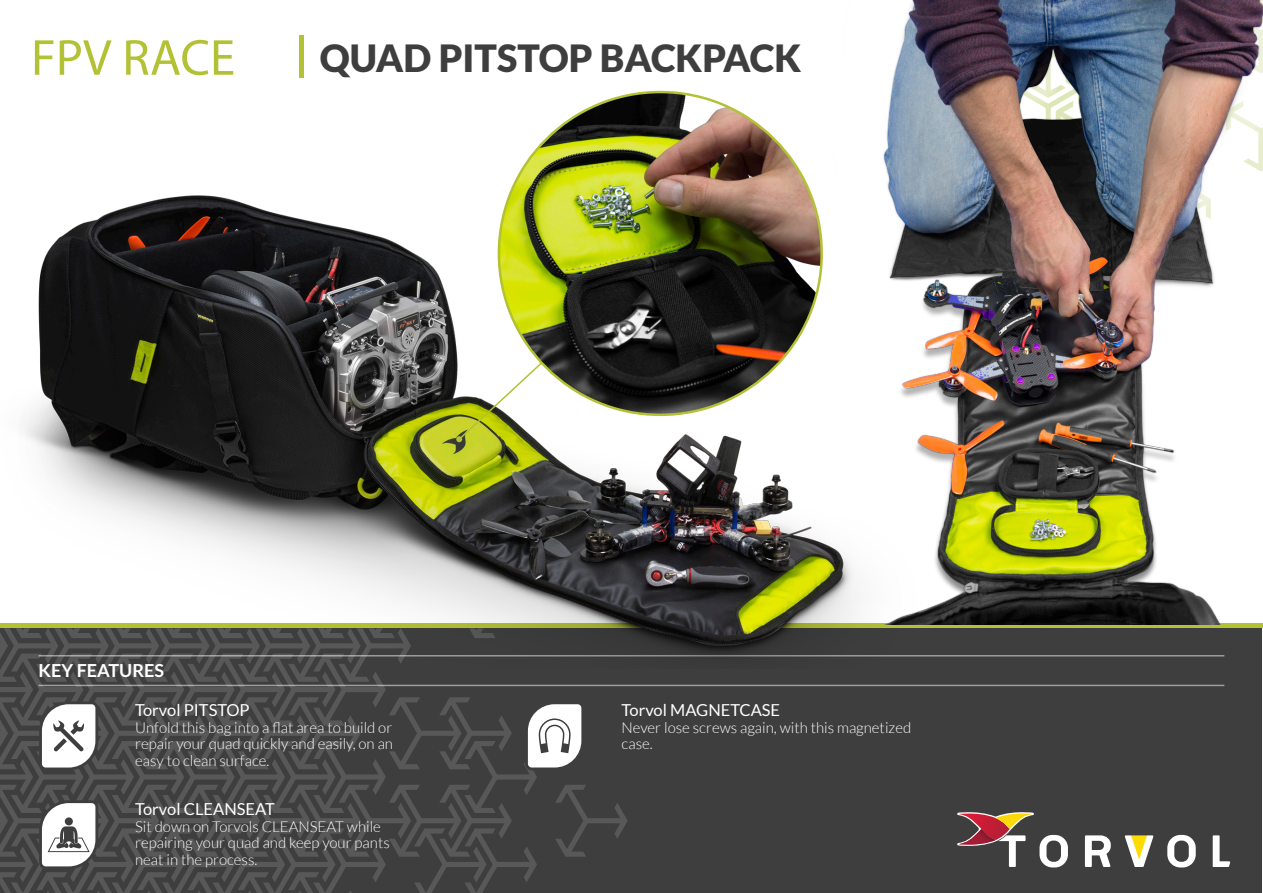
<style>
.page{position:relative;width:1263px;height:893px;background:#fff}
.page>*{position:absolute;margin:0;border:0;box-sizing:border-box;transform-origin:0 0}
.t1{font:51px "Myriad Pro";color:#b3c135}
.t2{font:900 37.5px "Lato";color:#3e3e3f}
.t3{font:700 18px "Lato";color:#fff}
.t4{font:16.5px "Lato";color:#fff}
.t5{font:300 15px/16.5px "Lato";color:#fff}
</style>
<div class="page">
<div style="left:0;top:627px;width:1262px;height:266px;background:#3e3e3f"></div>
<svg style="left:940px;top:624px;width:323px;height:4px"></svg>
<svg style="left:1125px;top:835px;width:28px;height:32px"></svg>
<svg style="left:1167px;top:835px;width:29px;height:32px"></svg>
<svg style="left:1085px;top:835px;width:26px;height:32px"></svg>
<svg style="left:1213px;top:835px;width:17px;height:32px"></svg>
<svg style="left:957px;top:812px;width:111px;height:55px"></svg>
<img style="left:959px;top:829px;width:36px;height:16px">
<img style="left:981px;top:829px;width:14px;height:11px">
<hr style="left:39px;top:685px;width:1185px;height:1px;background:#fff">
<hr style="left:39px;top:655px;width:1185px;height:1px;background:#fff">
<div style="left:299px;top:36px;width:5px;height:42px;background:#b3c135"></div>
<img style="left:779px;top:0;width:484px;height:624px">
<img style="left:0;top:168px;width:940px;height:489px">
<svg style="left:456px;top:242px;width:216px;height:200px"></svg>
<img style="left:499px;top:92px;width:323px;height:323px;border-radius:161px">
<svg style="left:0;top:628px;width:628px;height:265px"></svg>
<h1 class="t1" style="left:31px;top:26px;width:206px">FPV RACE</h1>
<p class="t2" style="left:320px;top:36px;width:483px">QUAD PITSTOP BACKPACK</p>
<p class="t3" style="left:39px;top:660px;width:127px">KEY FEATURES</p>
<p class="t4" style="left:135px;top:701px;width:116px">Torvol PITSTOP</p>
<p class="t5" style="left:135px;top:719px;width:259px;text-align:justify">Unfold this bag into a flat area to build or repair your quad quickly and easily, on an easy to clean surface.</p>
<p class="t4" style="left:135px;top:800px;width:141px">Torvol CLEANSEAT</p>
<p class="t5" style="left:135px;top:818px;width:256px">Sit down on Torvols CLEANSEAT while repairing your quad and keep your pants neat in the process.</p>
<p class="t4" style="left:621px;top:701px;width:160px">Torvol MAGNETCASE</p>
<p class="t5" style="left:621px;top:719px;width:291px">Never lose screws again, with this magnetized case.</p>
</div>
